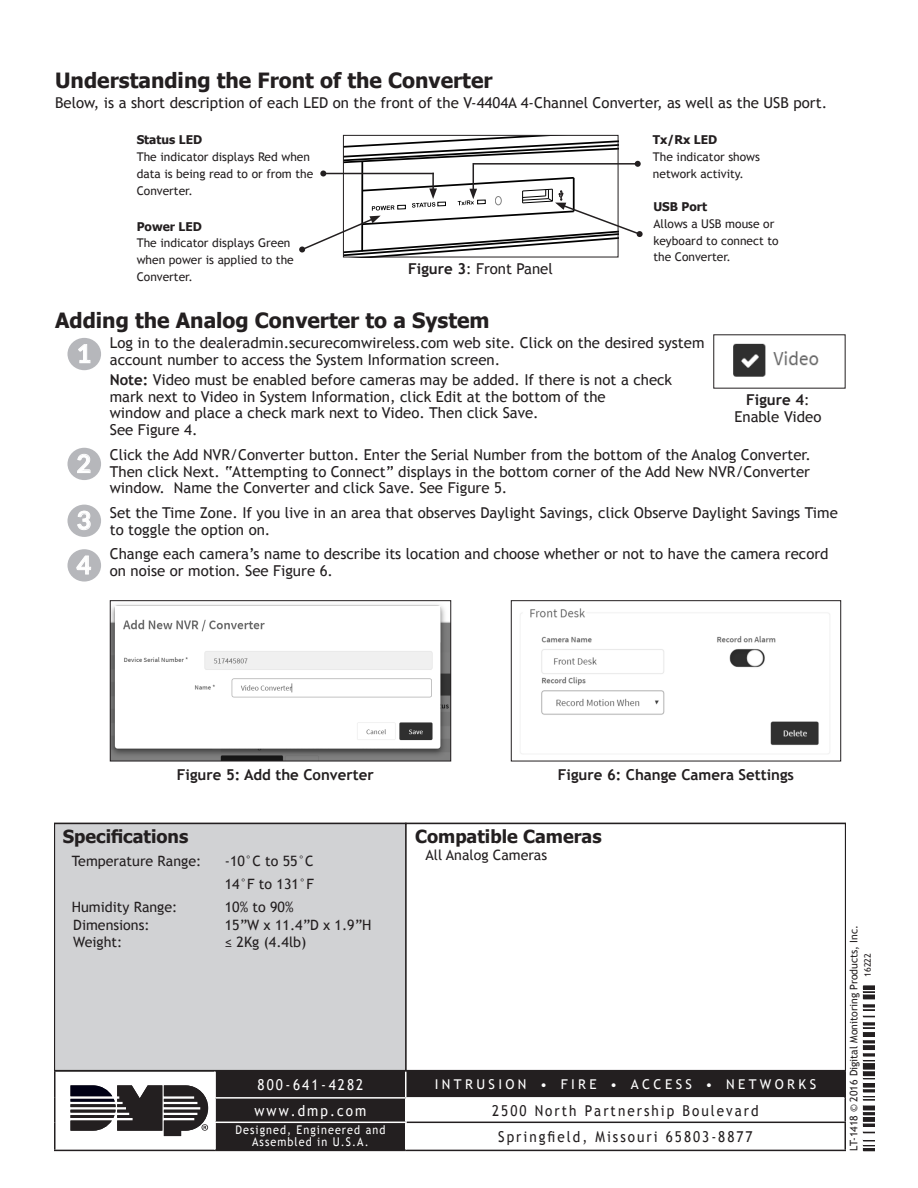
<style>
.page{position:relative;width:918px;height:1188px;background:#fff}
.page>*{position:absolute;margin:0;border:0;box-sizing:border-box;transform-origin:0 0}
.t1{font:700 25.05px "Lato";color:#fff}
.Heading_2{font:700 21px "Tahoma";color:#231f20}
.Heading_2-2{font:700 18px "Tahoma";color:#231f20}
.Body_text{font:15px/16.8px "Trebuchet MS";color:#231f20}
.Body_text-2{font:15px "Trebuchet MS";letter-spacing:.15em;color:#231f20;scale:.9 1}
.Body_text-3{font:700 15px "Trebuchet MS";color:#231f20}
.t2{font:15px "Trebuchet MS";letter-spacing:.15em;color:#fff;scale:.9 1}
.Bullet_Text{font:14.25px "Trebuchet MS";color:#231f20}
.t3{font:13.5px "Trebuchet MS";letter-spacing:.25em;color:#fff}
.Body_text-4{font:12px/16.8px "Trebuchet MS";color:#231f20}
.t4{font:12px/12px "Trebuchet MS";letter-spacing:.1em;color:#fff;text-align:center;scale:.9 1}
.Heading_3{font:700 12px "Tahoma";color:#231f20}
.t5{font:10.5px "Trebuchet MS";color:#231f20}
.t6{font:9px "Trebuchet MS";color:#231f20}
.s1{font-weight:700}
</style>
<div class="page">
<div style="left:55px;top:823px;width:351px;height:248px;background:#d1d2d4"></div>
<div style="left:405px;top:823px;width:441px;height:248px;border:1px solid #231f20"></div>
<svg style="left:70px;top:1085px;width:138px;height:51px"></svg>
<svg style="left:216px;top:1071px;width:628px;height:79px;fill:#231f20"></svg>
<hr style="left:54px;top:1070px;width:161px;height:1px;background:#231f20">
<hr style="left:54px;top:1071px;width:2px;height:27px;background:#231f20">
<hr style="left:54px;top:1098px;width:2px;height:24px;background:#231f20">
<hr style="left:844px;top:1098px;width:2px;height:24px;background:#231f20">
<hr style="left:54px;top:1122px;width:2px;height:28px;background:#231f20">
<hr style="left:406px;top:1122px;width:440px;height:1px;background:#231f20">
<hr style="left:844px;top:1123px;width:2px;height:27px;background:#231f20">
<hr style="left:54px;top:1150px;width:161px;height:1px;background:#231f20">
<hr style="left:406px;top:1150px;width:440px;height:1px;background:#231f20">
<hr style="left:214px;top:1097px;width:192px;height:2px;background:#fff">
<hr style="left:214px;top:1122px;width:192px;height:1px;background:#fff">
<svg style="left:405px;top:1071px;width:1px;height:79px"></svg>
<hr style="left:406px;top:1097px;width:438px;height:2px;background:#fff">
<hr style="left:215px;top:1150px;width:191px;height:1px;background:#231f20">
<hr style="left:215px;top:1070px;width:191px;height:1px;background:#231f20">
<hr style="left:406px;top:1070px;width:440px;height:1px;background:#231f20">
<hr style="left:844px;top:1071px;width:2px;height:27px;background:#231f20">
<svg style="left:863px;top:986px;width:12px;height:165px"></svg>
<div style="left:67px;top:338px;width:34px;height:32px;background:#b6b7bb;border-radius:50%"></div>
<svg style="left:78px;top:344px;width:12px;height:19px"></svg>
<div style="left:67px;top:448px;width:34px;height:32px;background:#b6b7bb;border-radius:50%"></div>
<svg style="left:77px;top:454px;width:14px;height:19px"></svg>
<div style="left:67px;top:505px;width:34px;height:32px;background:#b6b7bb;border-radius:50%"></div>
<svg style="left:77px;top:511px;width:14px;height:19px"></svg>
<div style="left:67px;top:549px;width:34px;height:33px;background:#b6b7bb;border-radius:50%"></div>
<svg style="left:76px;top:555px;width:15px;height:20px"></svg>
<svg style="left:300px;top:135px;width:343px;height:122px"></svg>
<img style="left:733px;top:343px;width:86px;height:34px">
<img style="left:112px;top:604px;width:337px;height:155px">
<div style="left:110px;top:600px;width:341px;height:161px;border:1px solid #231f20"></div>
<img style="left:520px;top:608px;width:310px;height:146px">
<div style="left:511px;top:600px;width:330px;height:161px;border:1px solid #231f20"></div>
<p class="Heading_2" style="left:55px;top:66px;width:439px">Understanding the Front of the Converter</p>
<p class="Body_text" style="left:55px;top:94px;width:774px">Below, is a short description of each LED on the front of the V-4404A 4-Channel Converter, as well as the USB port.</p>
<p class="Heading_3" style="left:137px;top:131px;width:67px">Status LED</p>
<p class="Body_text-4" style="left:137px;top:149px;width:178px">The indicator displays Red when data is being read to or from the<br>Converter.</p>
<p class="Heading_3" style="left:137px;top:218px;width:67px">Power LED</p>
<p class="Body_text-4" style="left:137px;top:235px;width:159px">The indicator displays Green when power is applied to the<br>Converter.</p>
<p class="Body_text" style="left:408px;top:260px;width:146px"><span class="s1">Figure 3</span>: Front Panel</p>
<p class="Heading_3" style="left:653px;top:131px;width:66px">Tx/Rx LED</p>
<p class="Body_text-4" style="left:653px;top:148px;width:109px">The indicator shows network activity.</p>
<p class="Heading_3" style="left:653px;top:198px;width:55px">USB Port</p>
<p class="Body_text-4" style="left:653px;top:215px;width:127px">Allows a USB mouse or keyboard to connect to the Converter.</p>
<p class="Heading_2" style="left:55px;top:306px;width:436px">Adding the Analog Converter to a System</p>
<p class="Body_text" style="left:110px;top:334px;width:596px">Log in to the dealeradmin.securecomwireless.com web site. Click on the desired system account number to access the System Information screen.</p>
<p class="Body_text" style="left:110px;top:371px;width:564px"><span class="s1">Note:</span> Video must be enabled before cameras may be added. If there is not a check mark next to Video in System Information, click Edit at the bottom of the<br>window and place a check mark next to Video. Then click Save.<br>See Figure 4.</p>
<p class="Body_text" style="left:110px;top:446px;width:703px;text-align:justify">Click the Add NVR/Converter button. Enter the Serial Number from the bottom of the Analog Converter.<br>Then click Next. “Attempting to Connect” displays in the bottom corner of the Add New NVR/Converter window. Name the Converter and click Save. See Figure 5.</p>
<p class="Body_text" style="left:110px;top:504px;width:730px">Set the Time Zone. If you live in an area that observes Daylight Savings, click Observe Daylight Savings Time to toggle the option on.</p>
<p class="Body_text" style="left:110px;top:546px;width:720px">Change each camera’s name to describe its location and choose whether or not to have the camera record on noise or motion. See Figure 6.</p>
<p class="t1" style="left:77px;top:339px;width:16px">1</p>
<p class="Body_text" style="left:734px;top:391px;width:88px;text-align:center"><span class="s1">Figure 4</span>:<br>Enable Video</p>
<p class="t1" style="left:77px;top:449px;width:16px">2</p>
<p class="t1" style="left:77px;top:506px;width:16px">3</p>
<p class="t1" style="left:77px;top:551px;width:16px">4</p>
<p class="Body_text-3" style="left:177px;top:765px;width:198px">Figure 5: Add the Converter</p>
<p class="Body_text-3" style="left:558px;top:765px;width:238px">Figure 6: Change Camera Settings</p>
<p class="Heading_2-2" style="left:63px;top:823px;width:127px">Specifications</p>
<p class="Bullet_Text" style="left:72px;top:852px;width:131px">Temperature Range:</p>
<p class="Bullet_Text" style="left:225px;top:852px;width:90px">-10°C to 55°C</p>
<p class="Bullet_Text" style="left:225px;top:876px;width:91px">14°F to 131°F</p>
<p class="Bullet_Text" style="left:72px;top:899px;width:107px">Humidity Range:</p>
<p class="Bullet_Text" style="left:225px;top:899px;width:70px">10% to 90%</p>
<p class="Bullet_Text" style="left:73px;top:916px;width:78px">Dimensions:</p>
<p class="Bullet_Text" style="left:225px;top:916px;width:148px">15”W x 11.4”D x 1.9”H</p>
<p class="Bullet_Text" style="left:73px;top:933px;width:51px">Weight:</p>
<p class="Bullet_Text" style="left:225px;top:933px;width:83px">≤ 2Kg (4.4lb)</p>
<p class="Heading_2-2" style="left:415px;top:823px;width:188px">Compatible Cameras</p>
<p class="Bullet_Text" style="left:426px;top:846px;width:123px">All Analog Cameras</p>
<p class="t2" style="left:258px;top:1076px;width:119px">800-641-4282</p>
<p class="t3" style="left:435px;top:1077px;width:383px">INTRUSION • FIRE • ACCESS • NETWORKS</p>
<p class="t2" style="left:255px;top:1102px;width:126px">www.dmp.com</p>
<p class="Body_text-2" style="left:492px;top:1102px;width:298px">2500 North Partnership Boulevard</p>
<p class="t4" style="left:235px;top:1124px;width:168px">Designed, Engineered and<br>Assembled in U.S.A.</p>
<p class="Body_text-2" style="left:498px;top:1128px;width:284px">Springfield, Missouri 65803-8877</p>
<p class="t5" style="left:847px;top:1151px;width:227px;rotate:-90deg">LT-1418 © 2016 Digital Monitoring Products, Inc.</p>
<p class="t6" style="left:862px;top:977px;width:25px;rotate:-90deg">16222</p>
</div>
